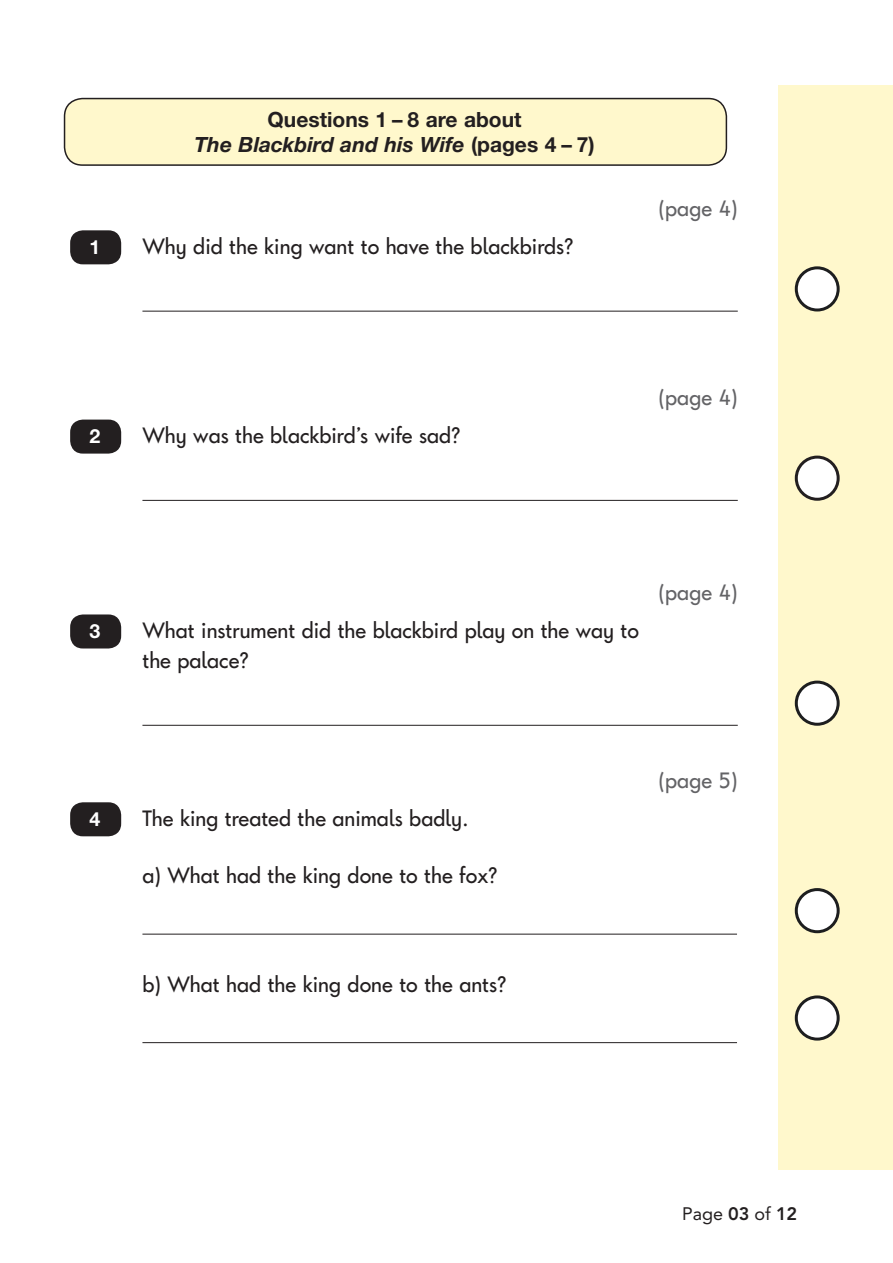
<style>
.page{position:relative;width:893px;height:1263px;background:#fff}
.page>*{position:absolute;margin:0;border:0;box-sizing:border-box;transform-origin:0 0}
.t1{font:22.5px/30px "Keystageone";color:#231f20}
.t2{font:22.5px "Keystageone";color:#636366}
.Lozenge_Style{font:700 21px/25.5px "Helvetica Neue LT Std";color:#231f20;text-align:center}
.t3{font:700 19.5px "Helvetica Neue LT Std";color:#fff}
.Page_number{font:18px "Avenir LT Std";color:#231f20}
.s1{font-style:italic}
.s2{font-weight:800}
</style>
<div class="page">
<div style="left:778px;top:85px;width:115px;height:1084px;background:#fff8cc"></div>
<div style="left:65px;top:99px;width:661px;height:66px;background:#fff8cc;border-radius:18px"></div>
<div style="left:64px;top:98px;width:663px;height:68px;border:2px solid #231f20;border-radius:18px"></div>
<hr style="left:142px;top:311px;width:596px;height:1px;background:#231f20">
<div style="left:796px;top:268px;width:42px;height:42px;background:#fff;border-radius:50%"></div>
<div style="left:795px;top:266px;width:45px;height:45px;border:3px solid #1d1e1f;border-radius:50%"></div>
<div style="left:70px;top:230px;width:51px;height:34px;background:#231f20;border-radius:13px"></div>
<hr style="left:142px;top:500px;width:596px;height:1px;background:#231f20">
<div style="left:796px;top:457px;width:42px;height:42px;background:#fff;border-radius:50%"></div>
<div style="left:795px;top:456px;width:45px;height:45px;border:3px solid #231f20;border-radius:50%"></div>
<div style="left:70px;top:420px;width:51px;height:34px;background:#231f20;border-radius:13px"></div>
<hr style="left:142px;top:934px;width:595px;height:1px;background:#231f20">
<hr style="left:142px;top:1042px;width:595px;height:1px;background:#231f20">
<div style="left:70px;top:802px;width:51px;height:34px;background:#231f20;border-radius:13px"></div>
<div style="left:796px;top:889px;width:42px;height:43px;background:#fff;border-radius:50%"></div>
<div style="left:795px;top:888px;width:45px;height:45px;border:3px solid #1d1e1f;border-radius:50%"></div>
<div style="left:796px;top:997px;width:42px;height:42px;background:#fff;border-radius:50%"></div>
<div style="left:795px;top:995px;width:45px;height:45px;border:3px solid #1d1e1f;border-radius:50%"></div>
<hr style="left:142px;top:725px;width:596px;height:1px;background:#231f20">
<div style="left:796px;top:682px;width:42px;height:42px;background:#fff;border-radius:50%"></div>
<div style="left:795px;top:681px;width:45px;height:45px;border:3px solid #1d1e1f;border-radius:50%"></div>
<div style="left:70px;top:614px;width:51px;height:34px;background:#231f20;border-radius:13px"></div>
<p class="t3" style="left:89px;top:235px;width:12px">1</p>
<p class="Lozenge_Style" style="left:194px;top:106px;width:402px">Questions 1 – 8 are about<br><span class="s1">The Blackbird and his Wife</span> (pages 4 – 7)</p>
<p class="t1" style="left:142px;top:233px;width:433px">Why did the king want to have the blackbirds?</p>
<p class="t3" style="left:89px;top:424px;width:12px">2</p>
<p class="t1" style="left:142px;top:422px;width:320px">Why was the blackbird’s wife sad?</p>
<p class="t2" style="left:659px;top:198px;width:81px">(page 4)</p>
<p class="t2" style="left:659px;top:387px;width:81px">(page 4)</p>
<p class="t3" style="left:89px;top:619px;width:12px">3</p>
<p class="t3" style="left:89px;top:807px;width:12px">4</p>
<p class="t1" style="left:142px;top:617px;width:498px">What instrument did the blackbird play on the way to the palace?</p>
<p class="t2" style="left:659px;top:582px;width:81px">(page 4)</p>
<p class="t1" style="left:142px;top:805px;width:328px">The king treated the animals badly.</p>
<p class="t1" style="left:142px;top:862px;width:357px">a) What had the king done to the fox?</p>
<p class="t1" style="left:142px;top:970px;width:366px">b) What had the king done to the ants?</p>
<p class="t2" style="left:659px;top:769px;width:81px">(page 5)</p>
<p class="Page_number" style="left:682px;top:1204px;width:117px">Page <span class="s2">03</span> of <span class="s2">12</span></p>
</div>
